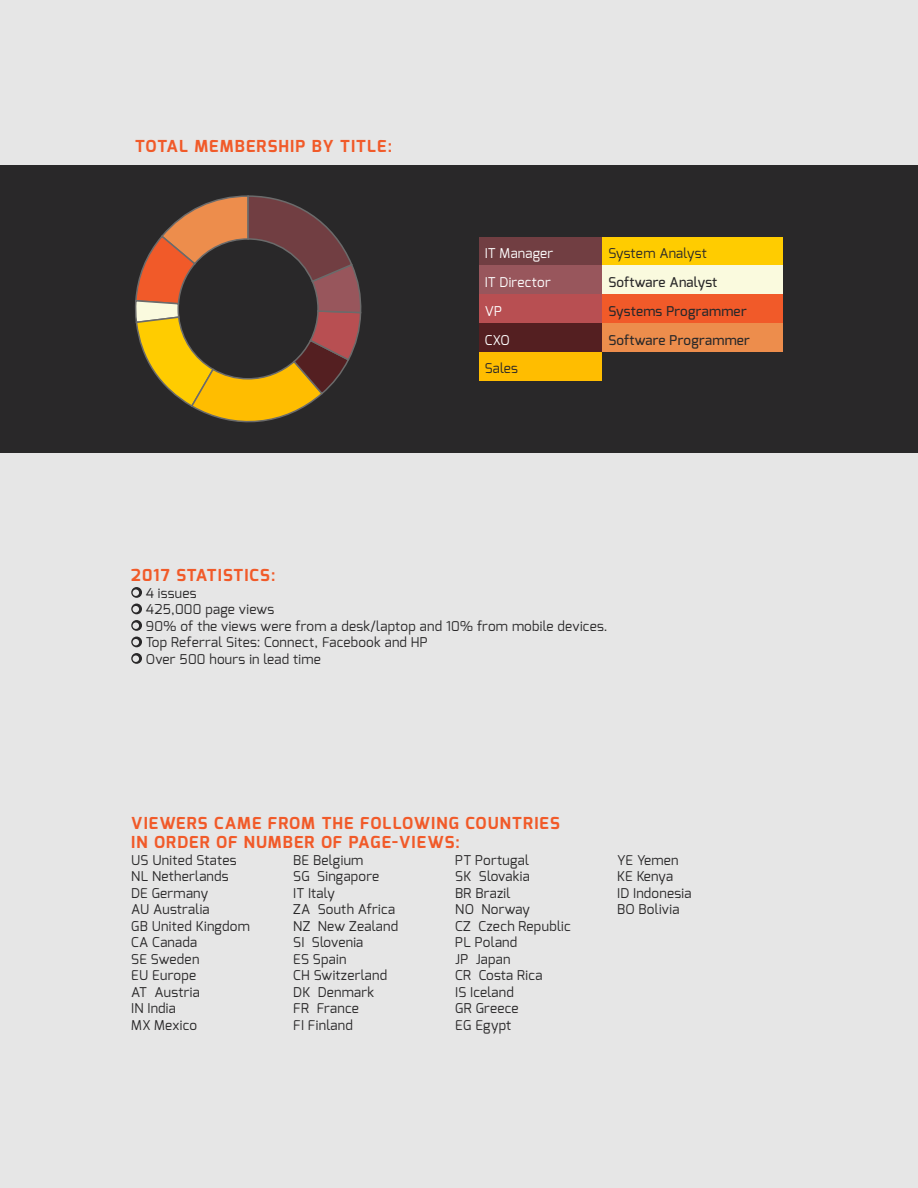
<style>
.page{position:relative;width:918px;height:1188px;background:#e6e6e6}
.page>*{position:absolute;margin:0;border:0;box-sizing:border-box;transform-origin:0 0}
.t1{font:700 16.5px/19.5px "Exo";letter-spacing:.07em;color:#f15a29}
.t2{font:13.5px/16.5px "Exo";letter-spacing:.02em;color:#292829}
.t3{font:500 13.5px "Exo";letter-spacing:.02em;color:#292829}
.t4{font:13.5px "Exo";letter-spacing:.02em;color:#fff}
</style>
<div class="page">
<div style="left:0;top:165px;width:918px;height:288px;background:#292829"></div>
<svg style="left:131px;top:587px;width:11px;height:11px"></svg>
<svg style="left:131px;top:604px;width:11px;height:10px"></svg>
<svg style="left:131px;top:620px;width:11px;height:11px"></svg>
<svg style="left:131px;top:637px;width:11px;height:10px"></svg>
<svg style="left:131px;top:653px;width:11px;height:11px"></svg>
<div style="left:479px;top:237px;width:123px;height:29px;background:#713e42"></div>
<div style="left:602px;top:237px;width:181px;height:29px;background:#fc0"></div>
<div style="left:479px;top:266px;width:123px;height:28px;background:#98565c"></div>
<div style="left:602px;top:266px;width:181px;height:28px;background:#fafade"></div>
<div style="left:479px;top:294px;width:123px;height:29px;background:#b84f52"></div>
<div style="left:602px;top:294px;width:181px;height:29px;background:#f15a29"></div>
<div style="left:479px;top:323px;width:123px;height:29px;background:#541f21"></div>
<div style="left:602px;top:323px;width:181px;height:29px;background:#ed8d4c"></div>
<div style="left:479px;top:352px;width:123px;height:29px;background:#ffbd00"></div>
<svg style="left:135px;top:195px;width:227px;height:228px"></svg>
<p class="t1" style="left:135px;top:136px;width:259px">TOTAL MEMBERSHIP BY TITLE:</p>
<p class="t4" style="left:485px;top:244px;width:70px">IT Manager</p>
<p class="t2" style="left:608px;top:245px;width:100px">System Analyst</p>
<p class="t4" style="left:485px;top:273px;width:68px">IT Director</p>
<p class="t3" style="left:608px;top:273px;width:110px">Software Analyst</p>
<p class="t4" style="left:485px;top:302px;width:19px">VP</p>
<p class="t3" style="left:608px;top:302px;width:140px">Systems Programmer</p>
<p class="t4" style="left:485px;top:331px;width:26px">CXO</p>
<p class="t3" style="left:608px;top:331px;width:143px">Software Programmer</p>
<p class="t2" style="left:485px;top:360px;width:35px">Sales</p>
<p class="t1" style="left:131px;top:566px;width:146px">2017 STATISTICS:</p>
<p class="t2" style="left:146px;top:585px;width:463px">4 issues<br>425,000 page views<br>90% of the views were from a desk/laptop and 10% from mobile devices.<br>Top Referral Sites: Connect, Facebook and HP<br>Over 500 hours in lead time</p>
<p class="t1" style="left:131px;top:813px;width:430px">VIEWERS CAME FROM THE FOLLOWING COUNTRIES<br>IN ORDER OF NUMBER OF PAGE-VIEWS:</p>
<p class="t2" style="left:131px;top:852px;width:107px">US United States</p>
<p class="t2" style="left:293px;top:852px;width:72px">BE Belgium</p>
<p class="t2" style="left:455px;top:852px;width:75px">PT Portugal</p>
<p class="t2" style="left:617px;top:852px;width:63px">YE Yemen</p>
<p class="t2" style="left:131px;top:868px;width:99px">NL Netherlands</p>
<p class="t2" style="left:293px;top:868px;width:88px">SG Singapore</p>
<p class="t2" style="left:455px;top:868px;width:76px">SK Slovakia</p>
<p class="t2" style="left:617px;top:868px;width:57px">KE Kenya</p>
<p class="t2" style="left:131px;top:885px;width:78px">DE Germany</p>
<p class="t2" style="left:293px;top:885px;width:43px">IT Italy</p>
<p class="t2" style="left:455px;top:885px;width:57px">BR Brazil</p>
<p class="t2" style="left:617px;top:885px;width:76px">ID Indonesia</p>
<p class="t2" style="left:131px;top:901px;width:80px">AU Australia</p>
<p class="t2" style="left:293px;top:901px;width:103px">ZA South Africa</p>
<p class="t2" style="left:455px;top:901px;width:76px">NO Norway</p>
<p class="t2" style="left:617px;top:901px;width:64px">BO Bolivia</p>
<p class="t2" style="left:131px;top:918px;width:120px">GB United Kingdom</p>
<p class="t2" style="left:293px;top:918px;width:106px">NZ New Zealand</p>
<p class="t2" style="left:455px;top:918px;width:117px">CZ Czech Republic</p>
<p class="t2" style="left:131px;top:934px;width:68px">CA Canada</p>
<p class="t2" style="left:293px;top:934px;width:72px">SI Slovenia</p>
<p class="t2" style="left:455px;top:934px;width:64px">PL Poland</p>
<p class="t2" style="left:131px;top:951px;width:70px">SE Sweden</p>
<p class="t2" style="left:293px;top:951px;width:55px">ES Spain</p>
<p class="t2" style="left:455px;top:951px;width:57px">JP Japan</p>
<p class="t2" style="left:131px;top:967px;width:66px">EU Europe</p>
<p class="t2" style="left:293px;top:967px;width:95px">CH Switzerland</p>
<p class="t2" style="left:455px;top:967px;width:89px">CR Costa Rica</p>
<p class="t2" style="left:131px;top:984px;width:70px">AT Austria</p>
<p class="t2" style="left:293px;top:984px;width:82px">DK Denmark</p>
<p class="t2" style="left:455px;top:984px;width:60px">IS Iceland</p>
<p class="t2" style="left:131px;top:1000px;width:46px">IN India</p>
<p class="t2" style="left:293px;top:1000px;width:67px">FR France</p>
<p class="t2" style="left:455px;top:1000px;width:65px">GR Greece</p>
<p class="t2" style="left:131px;top:1017px;width:68px">MX Mexico</p>
<p class="t2" style="left:293px;top:1017px;width:61px">FI Finland</p>
<p class="t2" style="left:455px;top:1017px;width:58px">EG Egypt</p>
</div>
